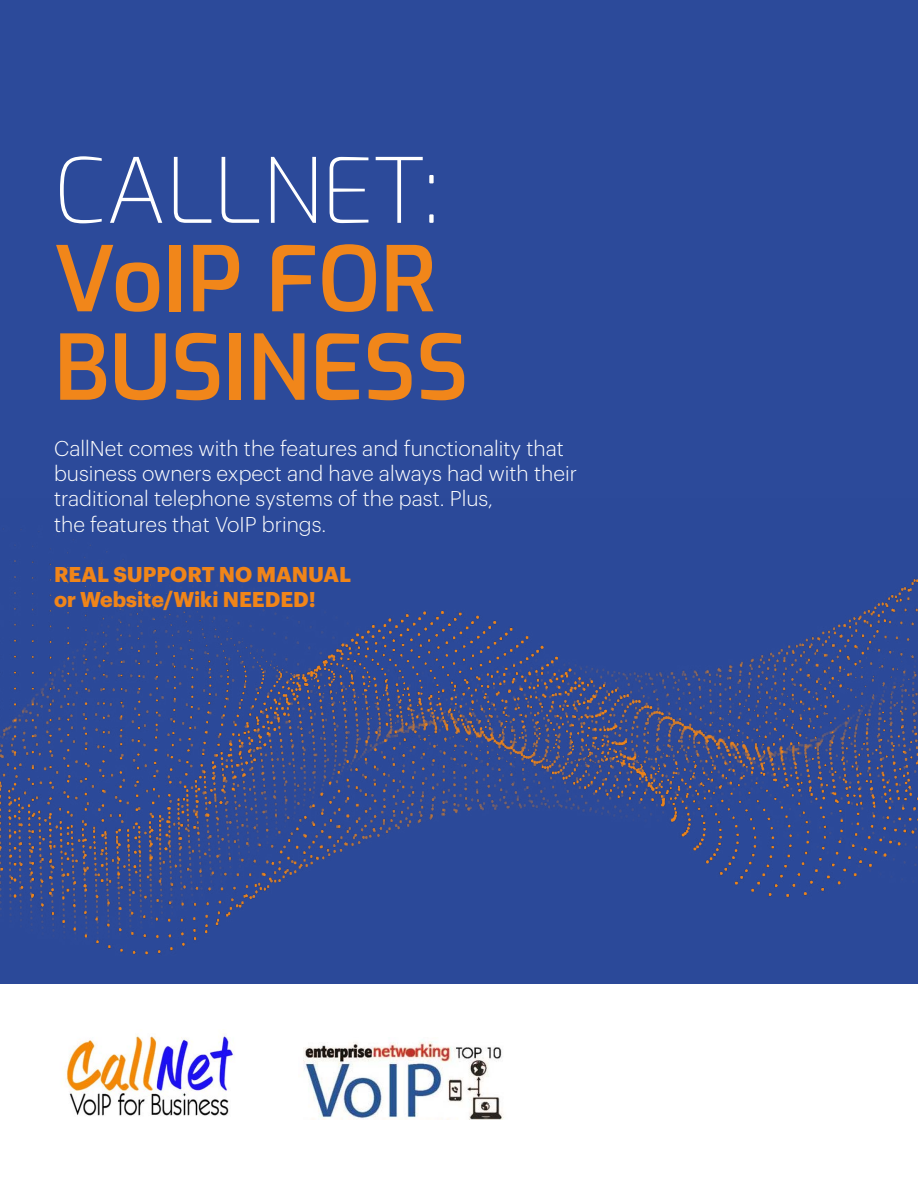
<style>
.page{position:relative;width:918px;height:1188px;background:#fff}
.page>*{position:absolute;margin:0;border:0;box-sizing:border-box;transform-origin:0 0}
.t1{font:600 90px/88.5px "Exo";color:#f1861a}
.t2{font:200 90px "Exo";color:#fff}
.t3{font:300 21px/25.2px "Graphik";color:#fff}
.t4{font:700 21px/25.2px "Graphik";color:#f1861a}
</style>
<div class="page">
<div style="left:0;top:0;width:918px;height:983px;background:#2c4a9a"></div>
<img style="left:0;top:534px;width:918px;height:421px">
<img style="left:66px;top:1034px;width:168px;height:82px">
<img style="left:303px;top:1041px;width:201px;height:79px">
<h1 class="t2" style="left:54px;top:125px;width:387px">CALLNET:</h1>
<h1 class="t1" style="left:54px;top:230px;width:416px">VoIP FOR<br>BUSINESS</h1>
<p class="t3" style="left:54px;top:434px;width:524px">CallNet comes with the features and functionality that business owners expect and have always had with their traditional telephone systems of the past. Plus,<br>the features that VoIP brings.</p>
<p class="t4" style="left:54px;top:560px;width:299px">REAL SUPPORT NO MANUAL or Website/Wiki NEEDED!</p>
</div>
